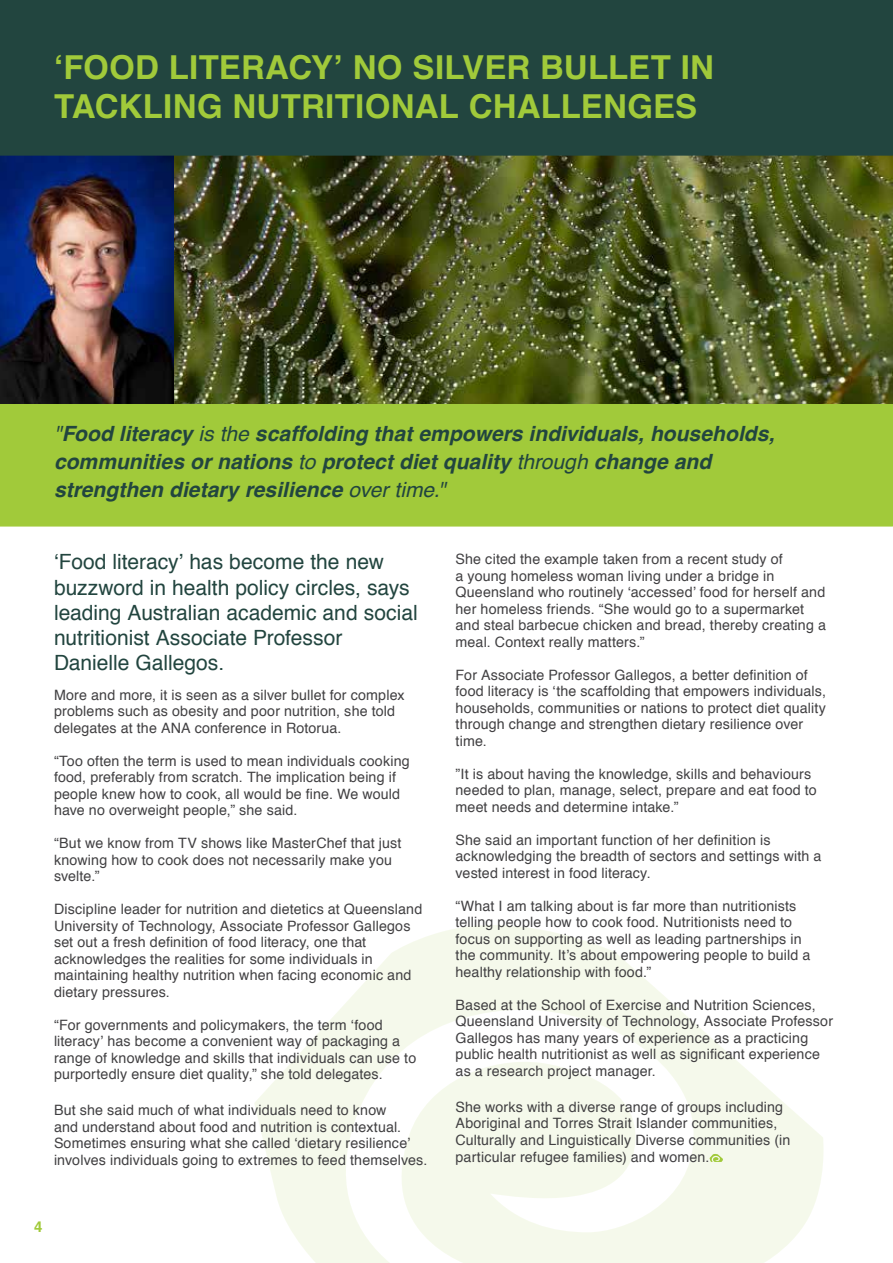
<style>
.page{position:relative;width:893px;height:1263px;background:#fff}
.page>*{position:absolute;margin:0;border:0;box-sizing:border-box;transform-origin:0 0}
.t1{font:700 33px "Helvetica";color:#a1ca3a}
.t2{font:italic 700 21px/28.2px "Helvetica";letter-spacing:.005em;color:#22453f}
.t3{font:21px/25.2px "Helvetica";color:#22453f}
.t4{font:700 15px "Helvetica";color:#a1ca3a}
.t5{font:14.25px/16.5px "Helvetica";letter-spacing:.01em;color:#414042}
.s1{font-weight:400}
</style>
<div class="page">
<img style="left:174px;top:156px;width:719px;height:248px">
<svg style="left:254px;top:925px;width:570px;height:338px;fill:#f5f9eb"></svg>
<svg style="left:710px;top:1154px;width:13px;height:8px"></svg>
<img style="left:0;top:156px;width:174px;height:248px">
<div style="left:0;top:0;width:893px;height:156px;background:#22453f"></div>
<div style="left:0;top:404px;width:893px;height:123px;background:#a1ca3a"></div>
<h1 class="t1" style="left:54px;top:40px;width:55px">‘FOOD</h1>
<h1 class="t1" style="left:169px;top:40px;width:21px">LITERAC</h1>
<h1 class="t1" style="left:311px;top:40px;width:252px">Y’ NOSILVERBULLET</h1>
<h1 class="t1" style="left:681px;top:40px;width:16px">IN</h1>
<h1 class="t1" style="left:54px;top:80px;width:22px">TACKLING</h1>
<h1 class="t1" style="left:232px;top:80px;width:22px">NUTRITIONAL</h1>
<h1 class="t1" style="left:469px;top:80px;width:24px">CHALLENGES</h1>
<h2 class="t2" style="left:54px;top:419px;width:722px"><span class="s1">"</span>Food literacy <span class="s1">is the</span> scaffolding that empowers individuals, households, communities or nations <span class="s1">to</span> protect diet quality <span class="s1">through</span> change and strengthen dietary resilience <span class="s1">over time."</span></h2>
<h2 class="t3" style="left:54px;top:550px;width:365px">‘Food literacy’ has become the new buzzword in health policy circles, says leading Australian academic and social nutritionist Associate Professor Danielle Gallegos.</h2>
<p class="t5" style="left:54px;top:687px;width:352px">More and more, it is seen as a silver bullet for complex problems such as obesity and poor nutrition, she told delegates at the ANA conference in Rotorua.</p>
<p class="t5" style="left:54px;top:753px;width:357px">“Too often the term is used to mean individuals cooking food, preferably from scratch. The implication being if people knew how to cook, all would be fine. We would have no overweight people,” she said.</p>
<p class="t5" style="left:54px;top:835px;width:349px">“But we know from TV shows like MasterChef that just knowing how to cook does not necessarily make you svelte.”</p>
<p class="t5" style="left:54px;top:901px;width:370px">Discipline leader for nutrition and dietetics at Queensland University of Technology, Associate Professor Gallegos set out a fresh definition of food literacy, one that acknowledges the realities for some individuals in maintaining healthy nutrition when facing economic and dietary pressures.</p>
<p class="t5" style="left:54px;top:1017px;width:364px">“For governments and policymakers, the term ‘food literacy’ has become a convenient way of packaging a range of knowledge and skills that individuals can use to purportedly ensure diet quality,” she told delegates.</p>
<p class="t5" style="left:54px;top:1102px;width:375px">But she said much of what individuals need to know<br>and understand about food and nutrition is contextual.<br>Sometimes ensuring what she called ‘dietary resilience’ involves individuals going to extremes to feed themselves.</p>
<p class="t5" style="left:456px;top:551px;width:372px">She cited the example taken from a recent study of<br>a young homeless woman living under a bridge in Queensland who routinely ‘accessed’ food for herself and her homeless friends. “She would go to a supermarket and steal barbecue chicken and bread, thereby creating a meal. Context really matters.”</p>
<p class="t5" style="left:456px;top:667px;width:372px">For Associate Professor Gallegos, a better definition of food literacy is ‘the scaffolding that empowers individuals, households, communities or nations to protect diet quality through change and strengthen dietary resilience over time.</p>
<p class="t5" style="left:456px;top:766px;width:363px">”It is about having the knowledge, skills and behaviours needed to plan, manage, select, prepare and eat food to meet needs and determine intake.”</p>
<p class="t5" style="left:456px;top:832px;width:367px">She said an important function of her definition is acknowledging the breadth of sectors and settings with a vested interest in food literacy.</p>
<p class="t5" style="left:456px;top:898px;width:356px">“What I am talking about is far more than nutritionists telling people how to cook food. Nutritionists need to focus on supporting as well as leading partnerships in the community. It’s about empowering people to build a healthy relationship with food.”</p>
<p class="t5" style="left:456px;top:997px;width:379px">Based at the School of Exercise and Nutrition Sciences, Queensland University of Technology, Associate Professor Gallegos has many years of experience as a practicing public health nutritionist as well as significant experience as a research project manager.</p>
<p class="t5" style="left:456px;top:1099px;width:336px">She works with a diverse range of groups including Aboriginal and Torres Strait Islander communities, Culturally and Linguistically Diverse communities (in particular refugee families) and women.</p>
<p class="t4" style="left:34px;top:1214px;width:10px">4</p>
</div>
